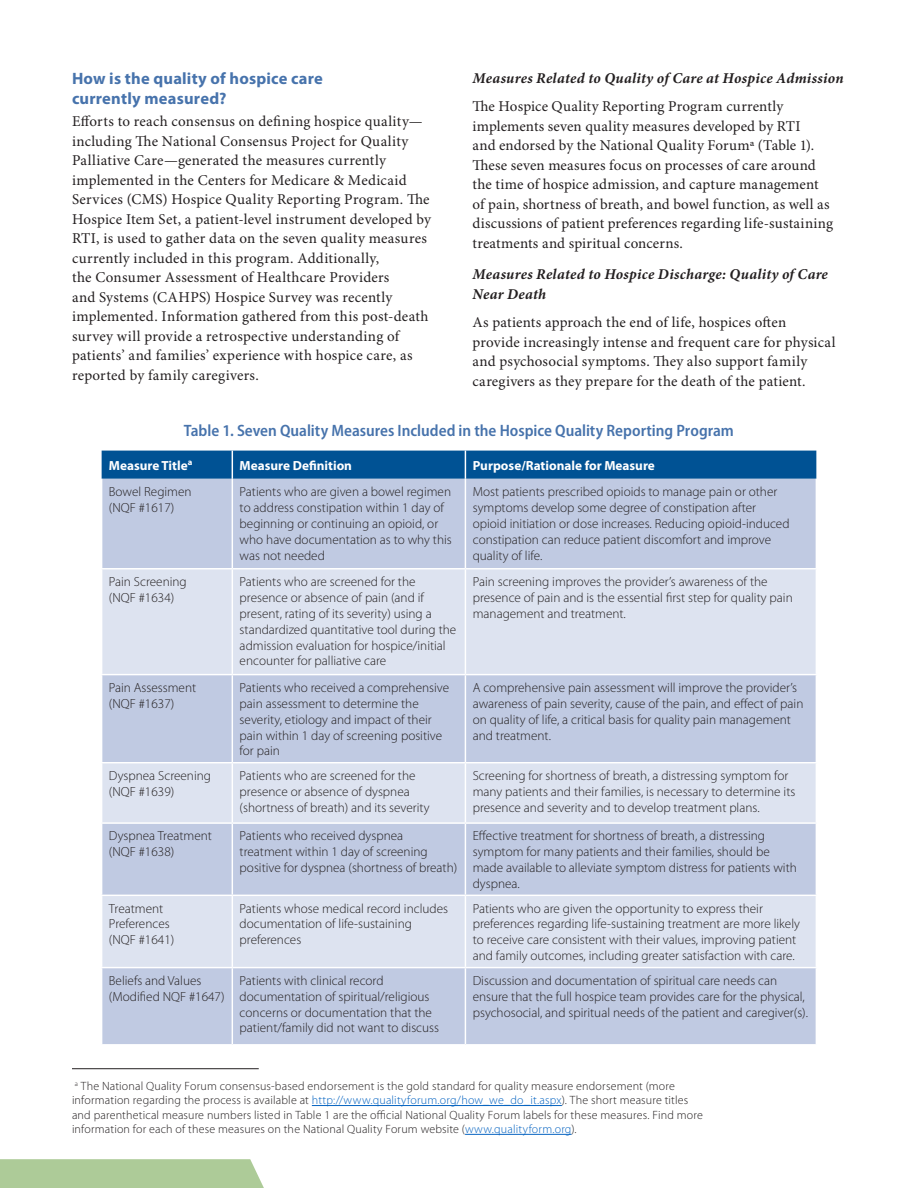
<style>
.page{position:relative;width:918px;height:1188px;background:#fff}
.page>*{position:absolute;margin:0;border:0;box-sizing:border-box;transform-origin:0 0}
.Sub2_Myriad_SemiBold{font:600 semi-condensed 16.5px "Myriad Pro";color:#4773ac}
.Sub2_Myriad_SemiBold-2{font:700 16.5px/19.5px "Myriad Pro";letter-spacing:.01em;color:#4773ac}
.Text_2_Minion_10_13{font:15px/19.5px "Minion Pro";letter-spacing:.015em;color:#231f20}
.Text_2_Minion_10_13-2{font:italic 700 15px/19.5px "Minion Pro";letter-spacing:.02em;color:#231f20}
.t1{font:300 13.2px/15.9px "Myriad Pro";color:#231f20}
.t2{font:700 13.2px "Myriad Pro";color:#fff}
.t3{font:300 12px/14.4px "Myriad Pro";letter-spacing:.015em;color:#231f20}
.s1{color:#0563c1}
</style>
<div class="page">
<div style="left:0;top:1159px;width:264px;height:29px;background:#adcb98"></div>
<div style="left:102px;top:479px;width:714px;height:565px;background:#c0cae2"></div>
<svg style="left:102px;top:569px;width:714px;height:398px;background:#d1d9ea"></svg>
<hr style="left:101px;top:568px;width:131px;height:1px;background:#fff">
<hr style="left:232px;top:568px;width:233px;height:1px;background:#fff">
<hr style="left:465px;top:568px;width:352px;height:1px;background:#fff">
<hr style="left:101px;top:674px;width:131px;height:1px;background:#fff">
<hr style="left:232px;top:674px;width:233px;height:1px;background:#fff">
<hr style="left:465px;top:674px;width:352px;height:1px;background:#fff">
<hr style="left:101px;top:762px;width:131px;height:1px;background:#fff">
<hr style="left:232px;top:762px;width:233px;height:1px;background:#fff">
<hr style="left:465px;top:762px;width:352px;height:1px;background:#fff">
<hr style="left:101px;top:822px;width:131px;height:2px;background:#fff">
<hr style="left:232px;top:822px;width:233px;height:2px;background:#fff">
<hr style="left:465px;top:822px;width:352px;height:2px;background:#fff">
<hr style="left:101px;top:895px;width:131px;height:1px;background:#fff">
<hr style="left:232px;top:895px;width:233px;height:1px;background:#fff">
<hr style="left:465px;top:895px;width:352px;height:1px;background:#fff">
<hr style="left:101px;top:967px;width:131px;height:1px;background:#fff">
<hr style="left:232px;top:967px;width:233px;height:1px;background:#fff">
<hr style="left:465px;top:967px;width:352px;height:1px;background:#fff">
<div style="left:102px;top:451px;width:714px;height:28px;background:#005294"></div>
<hr style="left:232px;top:479px;width:1px;height:89px;background:#fff">
<hr style="left:465px;top:479px;width:1px;height:89px;background:#fff">
<hr style="left:232px;top:569px;width:1px;height:105px;background:#fff">
<hr style="left:465px;top:569px;width:1px;height:105px;background:#fff">
<hr style="left:232px;top:675px;width:1px;height:87px;background:#fff">
<hr style="left:465px;top:675px;width:1px;height:87px;background:#fff">
<hr style="left:232px;top:763px;width:1px;height:59px;background:#fff">
<hr style="left:465px;top:763px;width:1px;height:59px;background:#fff">
<hr style="left:232px;top:824px;width:1px;height:71px;background:#fff">
<hr style="left:465px;top:824px;width:1px;height:71px;background:#fff">
<hr style="left:232px;top:896px;width:1px;height:71px;background:#fff">
<hr style="left:465px;top:896px;width:1px;height:71px;background:#fff">
<hr style="left:232px;top:968px;width:1px;height:76px;background:#fff">
<hr style="left:465px;top:968px;width:1px;height:76px;background:#fff">
<hr style="left:312px;top:1105px;width:250px;height:1px;background:#0563c1">
<hr style="left:465px;top:1134px;width:107px;height:1px;background:#0563c1">
<hr style="left:72px;top:1068px;width:187px;height:1px;background:#231f20">
<p class="Sub2_Myriad_SemiBold-2" style="left:72px;top:69px;width:252px">How is the quality of hospice care currently measured?</p>
<p class="Text_2_Minion_10_13" style="left:72px;top:112px;width:361px">Efforts to reach consensus on defining hospice quality— including The National Consensus Project for Quality Palliative Care—generated the measures currently implemented in the Centers for Medicare &amp; Medicaid Services (CMS) Hospice Quality Reporting Program. The Hospice Item Set, a patient-level instrument developed by RTI, is used to gather data on the seven quality measures currently included in this program. Additionally,<br>the Consumer Assessment of Healthcare Providers<br>and Systems (CAHPS) Hospice Survey was recently implemented. Information gathered from this post-death survey will provide a retrospective understanding of patients’ and families’ experience with hospice care, as reported by family caregivers.</p>
<p class="Text_2_Minion_10_13-2" style="left:472px;top:69px;width:373px">Measures Related to Quality of Care at Hospice Admission</p>
<p class="Text_2_Minion_10_13" style="left:472px;top:97px;width:362px">The Hospice Quality Reporting Program currently implements seven quality measures developed by RTI<br>and endorsed by the National Quality Forumª (Table 1).<br>These seven measures focus on processes of care around the time of hospice admission, and capture management of pain, shortness of breath, and bowel function, as well as discussions of patient preferences regarding life-sustaining treatments and spiritual concerns.</p>
<p class="Text_2_Minion_10_13-2" style="left:472px;top:265px;width:357px">Measures Related to Hospice Discharge: Quality of Care<br>Near Death</p>
<p class="Text_2_Minion_10_13" style="left:472px;top:313px;width:364px">As patients approach the end of life, hospices often provide increasingly intense and frequent care for physical and psychosocial symptoms. They also support family caregivers as they prepare for the death of the patient.</p>
<p class="Sub2_Myriad_SemiBold" style="left:184px;top:422px;width:552px">Table 1. Seven Quality Measures Included in the Hospice Quality Reporting Program</p>
<p class="t2" style="left:109px;top:458px;width:85px">Measure Title<sup>a</sup></p>
<p class="t2" style="left:240px;top:458px;width:114px">Measure Definition</p>
<p class="t2" style="left:473px;top:458px;width:184px">Purpose/Rationale for Measure</p>
<p class="t1" style="left:109px;top:484px;width:84px">Bowel Regimen</p>
<p class="t1" style="left:109px;top:500px;width:67px">(NQF #1617)</p>
<p class="t1" style="left:240px;top:484px;width:214px">Patients who are given a bowel regimen to address constipation within 1 day of beginning or continuing an opioid, or who have documentation as to why this was not needed</p>
<p class="t1" style="left:473px;top:484px;width:318px">Most patients prescribed opioids to manage pain or other symptoms develop some degree of constipation after opioid initiation or dose increases. Reducing opioid-induced constipation can reduce patient discomfort and improve quality of life.</p>
<p class="t1" style="left:109px;top:574px;width:79px">Pain Screening</p>
<p class="t1" style="left:109px;top:590px;width:67px">(NQF #1634)</p>
<p class="t1" style="left:240px;top:574px;width:218px">Patients who are screened for the presence or absence of pain (and if present, rating of its severity) using a standardized quantitative tool during the admission evaluation for hospice/initial encounter for palliative care</p>
<p class="t1" style="left:473px;top:574px;width:322px">Pain screening improves the provider’s awareness of the presence of pain and is the essential first step for quality pain management and treatment.</p>
<p class="t1" style="left:109px;top:680px;width:89px">Pain Assessment (NQF #1637)</p>
<p class="t1" style="left:240px;top:680px;width:211px">Patients who received a comprehensive pain assessment to determine the severity, etiology and impact of their pain within 1 day of screening positive for pain</p>
<p class="t1" style="left:473px;top:680px;width:332px">A comprehensive pain assessment will improve the provider’s awareness of pain severity, cause of the pain, and effect of pain on quality of life, a critical basis for quality pain management and treatment.</p>
<p class="t1" style="left:109px;top:768px;width:104px">Dyspnea Screening (NQF #1639)</p>
<p class="t1" style="left:240px;top:768px;width:192px">Patients who are screened for the presence or absence of dyspnea (shortness of breath) and its severity</p>
<p class="t1" style="left:473px;top:768px;width:324px">Screening for shortness of breath, a distressing symptom for many patients and their families, is necessary to determine its presence and severity and to develop treatment plans.</p>
<p class="t1" style="left:109px;top:828px;width:105px">Dyspnea Treatment (NQF #1638)</p>
<p class="t1" style="left:240px;top:828px;width:219px">Patients who received dyspnea treatment within 1 day of screening positive for dyspnea (shortness of breath)</p>
<p class="t1" style="left:473px;top:828px;width:326px">Effective treatment for shortness of breath, a distressing symptom for many patients and their families, should be made available to alleviate symptom distress for patients with dyspnea.</p>
<p class="t1" style="left:109px;top:900px;width:62px">Treatment<br>Preferences</p>
<p class="t1" style="left:109px;top:932px;width:67px">(NQF #1641)</p>
<p class="t1" style="left:240px;top:900px;width:210px">Patients whose medical record includes documentation of life-sustaining preferences</p>
<p class="t1" style="left:473px;top:900px;width:329px">Patients who are given the opportunity to express their preferences regarding life-sustaining treatment are more likely to receive care consistent with their values, improving patient and family outcomes, including greater satisfaction with care.</p>
<p class="t1" style="left:109px;top:973px;width:117px">Beliefs and Values (Modified NQF #1647)</p>
<p class="t1" style="left:240px;top:973px;width:201px">Patients with clinical record documentation of spiritual/religious concerns or documentation that the patient/family did not want to discuss</p>
<p class="t1" style="left:473px;top:973px;width:337px">Discussion and documentation of spiritual care needs can ensure that the full hospice team provides care for the physical, psychosocial, and spiritual needs of the patient and caregiver(s).</p>
<p class="t3" style="left:72px;top:1079px;width:633px"><sup>a</sup> The National Quality Forum consensus-based endorsement is the gold standard for quality measure endorsement (more information regarding the process is available at <span class="s1">http://www.qualityforum.org/how_we_do_it.aspx</span>). The short measure titles and parenthetical measure numbers listed in Table 1 are the official National Quality Forum labels for these measures. Find more information for each of these measures on the National Quality Forum website (<span class="s1">www.qualityform.org</span>).</p>
</div>
